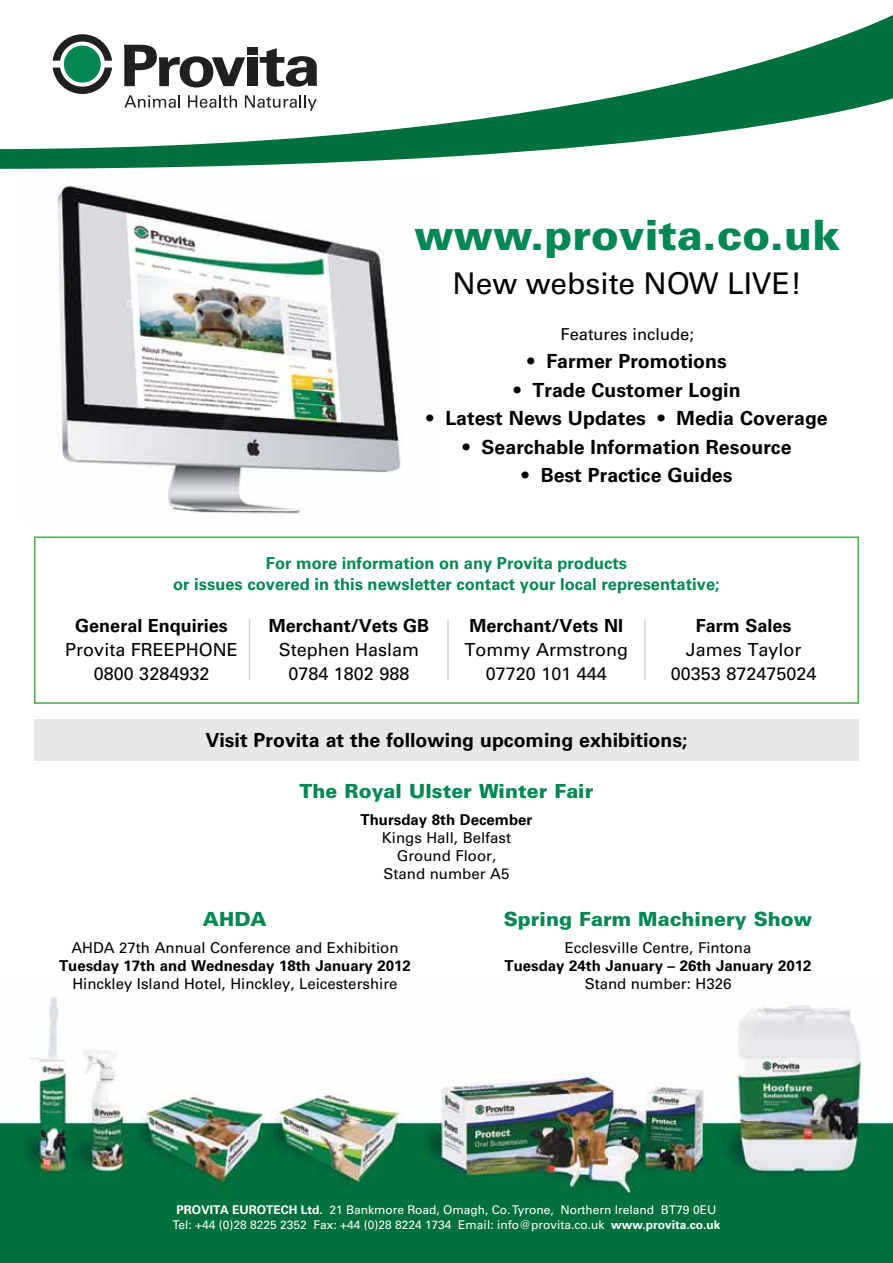
<style>
.page{position:relative;width:893px;height:1263px;background:#fff}
.page>*{position:absolute;margin:0;border:0;box-sizing:border-box;transform-origin:0 0}
.t1{font:900 41.85px "Univers";color:#008752}
.t2{font:29.85px "Univers";color:#000}
.t3{font:700 19.5px "Univers";color:#000}
.t4{font:900 19.5px "Univers";color:#008752}
.t5{font:18px/24px "Univers";color:#000;text-align:center}
.t6{font:700 18px "Univers";color:#000}
.t7{font:700 16.5px/21px "Univers";color:#008752;text-align:center}
.t8{font:16.5px "Univers";color:#000}
.t9{font:15px/18px "Univers";color:#000;text-align:center}
.t10{font:700 15px "Univers";color:#000}
.t11{font:12px/15px "Univers";color:#fff;text-align:center}
.s1{font-weight:700}
</style>
<div class="page">
<img style="left:57px;top:185px;width:344px;height:329px">
<div style="left:0;top:1163px;width:893px;height:100px;background:#00703c"></div>
<img style="left:0;top:997px;width:893px;height:197px">
<svg style="left:0;top:15px;width:893px;height:154px"></svg>
<div style="left:64px;top:46px;width:37px;height:37px;background:#008752;border-radius:50%"></div>
<svg style="left:53px;top:34px;width:59px;height:27px"></svg>
<svg style="left:53px;top:68px;width:59px;height:26px"></svg>
<svg style="left:124px;top:45px;width:121px;height:42px"></svg>
<div style="left:248px;top:57px;width:10px;height:29px;background:#221f1f"></div>
<svg style="left:260px;top:48px;width:57px;height:39px"></svg>
<div style="left:247px;top:47px;width:11px;height:8px;background:#221f1f"></div>
<svg style="left:124px;top:95px;width:56px;height:13px"></svg>
<svg style="left:188px;top:95px;width:49px;height:13px"></svg>
<svg style="left:245px;top:95px;width:72px;height:16px"></svg>
<div style="left:34px;top:719px;width:825px;height:42px;background:#e6e7e8"></div>
<hr style="left:249px;top:619px;width:1px;height:61px;background:#d1d3d4">
<hr style="left:447px;top:619px;width:2px;height:61px;background:#d1d3d4">
<hr style="left:644px;top:619px;width:2px;height:61px;background:#d1d3d4">
<div style="left:34px;top:536px;width:825px;height:168px;border:2px solid #41ad49"></div>
<h1 class="t1" style="left:414px;top:209px;width:427px">www.provita.co.uk</h1>
<h2 class="t2" style="left:453px;top:265px;width:351px">New website NOW LIVE!</h2>
<p class="t8" style="left:560px;top:324px;width:135px">Features include;</p>
<p class="t3" style="left:528px;top:350px;width:201px">• Farmer Promotions</p>
<p class="t3" style="left:514px;top:378px;width:228px">• Trade Customer Login</p>
<p class="t3" style="left:427px;top:407px;width:403px">• Latest News Updates • Media Coverage</p>
<p class="t3" style="left:463px;top:436px;width:330px">• Searchable Information Resource</p>
<p class="t3" style="left:522px;top:464px;width:212px">• Best Practice Guides</p>
<p class="t7" style="left:173px;top:553px;width:548px">For more information on any Provita products<br>or issues covered in this newsletter contact your local representative;</p>
<p class="t6" style="left:75px;top:615px;width:154px">General Enquiries</p>
<p class="t5" style="left:65px;top:638px;width:174px">Provita FREEPHONE<br>0800 3284932</p>
<p class="t6" style="left:269px;top:615px;width:162px">Merchant/Vets GB</p>
<p class="t5" style="left:279px;top:638px;width:142px">Stephen Haslam<br>0784 1802 988</p>
<p class="t6" style="left:696px;top:615px;width:97px">Farm Sales</p>
<p class="t5" style="left:671px;top:638px;width:147px">James Taylor<br>00353 872475024</p>
<p class="t6" style="left:470px;top:615px;width:155px">Merchant/Vets NI</p>
<p class="t5" style="left:465px;top:638px;width:165px">Tommy Armstrong<br>07720 101 444</p>
<p class="t3" style="left:205px;top:729px;width:484px">Visit Provita at the following upcoming exhibitions;</p>
<p class="t4" style="left:299px;top:779px;width:295px">The Royal Ulster Winter Fair</p>
<p class="t10" style="left:361px;top:810px;width:173px">Thursday 8th December</p>
<p class="t9" style="left:382px;top:828px;width:131px">Kings Hall, Belfast<br>Ground Floor,<br>Stand number A5</p>
<p class="t4" style="left:203px;top:907px;width:65px">AHDA</p>
<p class="t9" style="left:71px;top:938px;width:329px">AHDA 27th Annual Conference and Exhibition</p>
<p class="t10" style="left:59px;top:956px;width:353px">Tuesday 17th and Wednesday 18th January 2012</p>
<p class="t9" style="left:72px;top:974px;width:327px">Hinckley Island Hotel, Hinckley, Leicestershire</p>
<p class="t4" style="left:504px;top:907px;width:310px">Spring Farm Machinery Show</p>
<p class="t9" style="left:565px;top:938px;width:188px">Ecclesville Centre, Fintona</p>
<p class="t10" style="left:505px;top:956px;width:308px">Tuesday 24th January – 26th January 2012</p>
<p class="t9" style="left:585px;top:974px;width:148px">Stand number: H326</p>
<p class="t11" style="left:173px;top:1202px;width:549px"><span class="s1">PROVITA EUROTECH Ltd.</span> 21 Bankmore Road, Omagh, Co. Tyrone, Northern Ireland BT79 0EU<br>Tel: +44 (0)28 8225 2352 Fax: +44 (0)28 8224 1734 Email: info@provita.co.uk <span class="s1">www.provita.co.uk</span></p>
</div>
